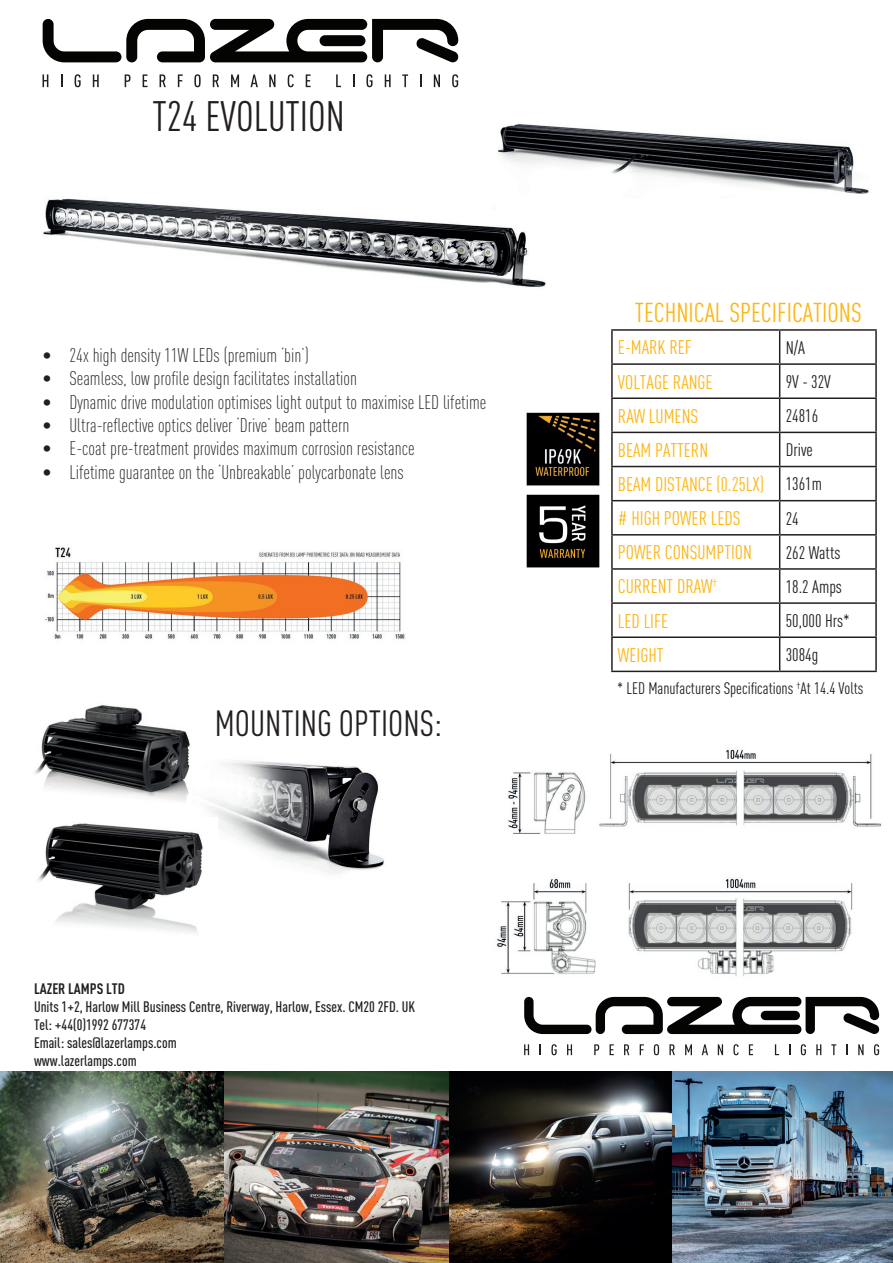
<style>
.page{position:relative;width:893px;height:1263px;background:#fff}
.page>*{position:absolute;margin:0;border:0;box-sizing:border-box;transform-origin:0 0}
.t1{font:condensed 42px "DINOT";color:#231f20}
.t2{font:condensed 36px "DINOT";color:#231f20}
.t3{font:condensed 27px "DINOT";color:#fcb615}
.t4{font:300 condensed 19.5px "DINOT";color:#231f20}
.t5{font:condensed 19.5px/34.2px "DINOT";color:#fcb615}
.t6{font:condensed 18px "DINOT";color:#231f20}
.t7{font:condensed 16.5px "DINOT";color:#231f20}
.t8{font:500 condensed 15px/18px "DINOT";color:#231f20}
.t9{font:700 condensed 15px "DINOT";color:#231f20}
.s1{font-size:18px;color:#231f20}
</style>
<div class="page">
<img style="left:496px;top:749px;width:386px;height:248px">
<img style="left:42px;top:198px;width:504px;height:89px">
<img style="left:45px;top:547px;width:360px;height:93px">
<svg style="left:43px;top:19px;width:415px;height:43px"></svg>
<svg style="left:43px;top:74px;width:5px;height:13px"></svg>
<svg style="left:61px;top:74px;width:1px;height:13px"></svg>
<svg style="left:75px;top:74px;width:6px;height:13px"></svg>
<svg style="left:93px;top:74px;width:6px;height:13px"></svg>
<svg style="left:125px;top:74px;width:6px;height:13px"></svg>
<svg style="left:143px;top:74px;width:4px;height:13px"></svg>
<svg style="left:160px;top:74px;width:6px;height:13px"></svg>
<svg style="left:178px;top:74px;width:5px;height:13px"></svg>
<svg style="left:194px;top:74px;width:7px;height:13px"></svg>
<svg style="left:213px;top:74px;width:6px;height:13px"></svg>
<svg style="left:231px;top:74px;width:8px;height:13px"></svg>
<svg style="left:250px;top:74px;width:8px;height:13px"></svg>
<svg style="left:269px;top:74px;width:6px;height:13px"></svg>
<svg style="left:288px;top:74px;width:6px;height:13px"></svg>
<svg style="left:306px;top:74px;width:5px;height:13px"></svg>
<svg style="left:336px;top:74px;width:5px;height:13px"></svg>
<svg style="left:353px;top:74px;width:1px;height:13px"></svg>
<svg style="left:366px;top:74px;width:7px;height:13px"></svg>
<svg style="left:385px;top:74px;width:6px;height:13px"></svg>
<svg style="left:402px;top:74px;width:6px;height:13px"></svg>
<svg style="left:420px;top:74px;width:1px;height:13px"></svg>
<svg style="left:434px;top:74px;width:6px;height:13px"></svg>
<svg style="left:452px;top:74px;width:6px;height:13px"></svg>
<img style="left:0;top:1071px;width:450px;height:192px">
<img style="left:450px;top:1071px;width:222px;height:192px">
<img style="left:672px;top:1071px;width:221px;height:192px">
<svg style="left:524px;top:997px;width:355px;height:37px"></svg>
<svg style="left:524px;top:1044px;width:5px;height:11px"></svg>
<svg style="left:551px;top:1044px;width:6px;height:11px"></svg>
<svg style="left:567px;top:1044px;width:5px;height:11px"></svg>
<svg style="left:594px;top:1044px;width:5px;height:11px"></svg>
<svg style="left:610px;top:1044px;width:4px;height:11px"></svg>
<svg style="left:624px;top:1044px;width:5px;height:11px"></svg>
<svg style="left:640px;top:1044px;width:4px;height:11px"></svg>
<svg style="left:654px;top:1044px;width:5px;height:11px"></svg>
<svg style="left:669px;top:1044px;width:6px;height:11px"></svg>
<svg style="left:685px;top:1044px;width:7px;height:11px"></svg>
<svg style="left:702px;top:1044px;width:6px;height:11px"></svg>
<svg style="left:718px;top:1044px;width:5px;height:11px"></svg>
<svg style="left:733px;top:1044px;width:6px;height:11px"></svg>
<svg style="left:749px;top:1044px;width:4px;height:11px"></svg>
<svg style="left:775px;top:1044px;width:4px;height:11px"></svg>
<svg style="left:801px;top:1044px;width:5px;height:11px"></svg>
<svg style="left:816px;top:1044px;width:5px;height:11px"></svg>
<svg style="left:831px;top:1044px;width:5px;height:11px"></svg>
<svg style="left:846px;top:1044px;width:2px;height:11px"></svg>
<svg style="left:858px;top:1044px;width:6px;height:11px"></svg>
<svg style="left:874px;top:1044px;width:5px;height:11px"></svg>
<hr style="left:611px;top:329px;width:169px;height:2px;background:#231f20">
<hr style="left:611px;top:331px;width:2px;height:32px;background:#231f20">
<hr style="left:780px;top:329px;width:97px;height:2px;background:#231f20">
<hr style="left:779px;top:331px;width:1px;height:32px;background:#231f20">
<hr style="left:875px;top:331px;width:2px;height:32px;background:#231f20">
<hr style="left:611px;top:363px;width:169px;height:2px;background:#231f20">
<hr style="left:611px;top:365px;width:2px;height:32px;background:#231f20">
<hr style="left:780px;top:363px;width:97px;height:2px;background:#231f20">
<hr style="left:779px;top:365px;width:1px;height:32px;background:#231f20">
<hr style="left:875px;top:365px;width:2px;height:32px;background:#231f20">
<hr style="left:611px;top:397px;width:169px;height:2px;background:#231f20">
<hr style="left:611px;top:399px;width:2px;height:33px;background:#231f20">
<hr style="left:780px;top:397px;width:97px;height:2px;background:#231f20">
<hr style="left:779px;top:399px;width:1px;height:33px;background:#231f20">
<hr style="left:875px;top:399px;width:2px;height:33px;background:#231f20">
<hr style="left:611px;top:432px;width:169px;height:1px;background:#231f20">
<hr style="left:611px;top:433px;width:2px;height:33px;background:#231f20">
<hr style="left:780px;top:432px;width:97px;height:1px;background:#231f20">
<hr style="left:779px;top:433px;width:1px;height:33px;background:#231f20">
<hr style="left:875px;top:433px;width:2px;height:33px;background:#231f20">
<hr style="left:611px;top:466px;width:169px;height:1px;background:#231f20">
<hr style="left:611px;top:467px;width:2px;height:33px;background:#231f20">
<hr style="left:780px;top:466px;width:97px;height:1px;background:#231f20">
<hr style="left:779px;top:467px;width:1px;height:33px;background:#231f20">
<hr style="left:875px;top:467px;width:2px;height:33px;background:#231f20">
<hr style="left:611px;top:500px;width:169px;height:1px;background:#231f20">
<hr style="left:611px;top:501px;width:2px;height:33px;background:#231f20">
<hr style="left:780px;top:500px;width:97px;height:1px;background:#231f20">
<hr style="left:779px;top:501px;width:1px;height:33px;background:#231f20">
<hr style="left:875px;top:501px;width:2px;height:33px;background:#231f20">
<hr style="left:611px;top:534px;width:169px;height:2px;background:#231f20">
<hr style="left:611px;top:536px;width:2px;height:32px;background:#231f20">
<hr style="left:780px;top:534px;width:97px;height:2px;background:#231f20">
<hr style="left:779px;top:536px;width:1px;height:32px;background:#231f20">
<hr style="left:875px;top:536px;width:2px;height:32px;background:#231f20">
<hr style="left:611px;top:568px;width:169px;height:2px;background:#231f20">
<hr style="left:611px;top:570px;width:2px;height:32px;background:#231f20">
<hr style="left:780px;top:568px;width:97px;height:2px;background:#231f20">
<hr style="left:779px;top:570px;width:1px;height:32px;background:#231f20">
<hr style="left:875px;top:570px;width:2px;height:32px;background:#231f20">
<hr style="left:611px;top:602px;width:169px;height:2px;background:#231f20">
<hr style="left:611px;top:604px;width:2px;height:32px;background:#231f20">
<hr style="left:780px;top:602px;width:97px;height:2px;background:#231f20">
<hr style="left:779px;top:604px;width:1px;height:32px;background:#231f20">
<hr style="left:875px;top:604px;width:2px;height:32px;background:#231f20">
<hr style="left:611px;top:636px;width:169px;height:2px;background:#231f20">
<hr style="left:611px;top:638px;width:2px;height:33px;background:#231f20">
<hr style="left:780px;top:636px;width:97px;height:2px;background:#231f20">
<hr style="left:779px;top:638px;width:1px;height:33px;background:#231f20">
<hr style="left:875px;top:638px;width:2px;height:33px;background:#231f20">
<hr style="left:611px;top:671px;width:169px;height:1px;background:#231f20">
<hr style="left:780px;top:671px;width:97px;height:1px;background:#231f20">
<img style="left:34px;top:705px;width:156px;height:97px">
<img style="left:207px;top:761px;width:177px;height:113px">
<img style="left:37px;top:818px;width:181px;height:115px">
<img style="left:526px;top:494px;width:74px;height:74px">
<img style="left:526px;top:412px;width:74px;height:74px">
<img style="left:464px;top:124px;width:405px;height:86px">
<h1 class="t1" style="left:153px;top:92px;width:194px">T24 EVOLUTION</h1>
<p class="t4" style="left:43px;top:344px;width:268px">• 24x high density 11W LEDs (premium ‘bin’)</p>
<p class="t4" style="left:43px;top:367px;width:316px">• Seamless, low profile design facilitates installation</p>
<p class="t4" style="left:43px;top:391px;width:445px">• Dynamic drive modulation optimises light output to maximise LED lifetime</p>
<p class="t4" style="left:43px;top:414px;width:308px">• Ultra-reflective optics deliver ‘Drive’ beam pattern</p>
<p class="t4" style="left:43px;top:437px;width:373px">• E-coat pre-treatment provides maximum corrosion resistance</p>
<p class="t4" style="left:43px;top:461px;width:363px">• Lifetime guarantee on the ‘Unbreakable’ polycarbonate lens</p>
<h2 class="t2" style="left:215px;top:702px;width:229px">MOUNTING OPTIONS:</h2>
<p class="t9" style="left:34px;top:979px;width:92px">LAZER LAMPS LTD</p>
<p class="t8" style="left:34px;top:997px;width:383px">Units 1+2, Harlow Mill Business Centre, Riverway, Harlow, Essex. CM20 2FD. UK Tel: +44(0)1992 677374<br>Email: sales@lazerlamps.com<br>www.lazerlamps.com</p>
<h3 class="t3" style="left:635px;top:296px;width:228px">TECHNICAL SPECIFICATIONS</h3>
<p class="t5" style="left:618px;top:330px;width:75px">E-MARK REF</p>
<p class="t6" style="left:786px;top:337px;width:21px">N/A</p>
<p class="t5" style="left:618px;top:365px;width:96px">VOLTAGE RANGE</p>
<p class="t6" style="left:786px;top:371px;width:47px">9V - 32V</p>
<p class="t5" style="left:618px;top:399px;width:82px">RAW LUMENS</p>
<p class="t6" style="left:786px;top:405px;width:34px">24816</p>
<p class="t5" style="left:618px;top:433px;width:92px">BEAM PATTERN</p>
<p class="t6" style="left:786px;top:439px;width:29px">Drive</p>
<p class="t5" style="left:618px;top:467px;width:205px">BEAM DISTANCE (0.25LX) <span class="s1">1361m </span># HIGH POWER LEDS</p>
<p class="t6" style="left:786px;top:508px;width:14px">24</p>
<p class="t5" style="left:618px;top:535px;width:136px">POWER CONSUMPTION</p>
<p class="t6" style="left:786px;top:542px;width:56px">262 Watts</p>
<p class="t5" style="left:618px;top:569px;width:101px">CURRENT DRAW<sup>†</sup></p>
<p class="t6" style="left:786px;top:576px;width:58px">18.2 Amps</p>
<p class="t5" style="left:618px;top:603px;width:52px">LED LIFE</p>
<p class="t6" style="left:786px;top:610px;width:66px">50,000 Hrs*</p>
<p class="t5" style="left:618px;top:638px;width:47px">WEIGHT</p>
<p class="t6" style="left:786px;top:644px;width:34px">3084g</p>
<p class="t7" style="left:617px;top:679px;width:248px">* LED Manufacturers Specifications <sup>†</sup>At 14.4 Volts</p>
</div>
